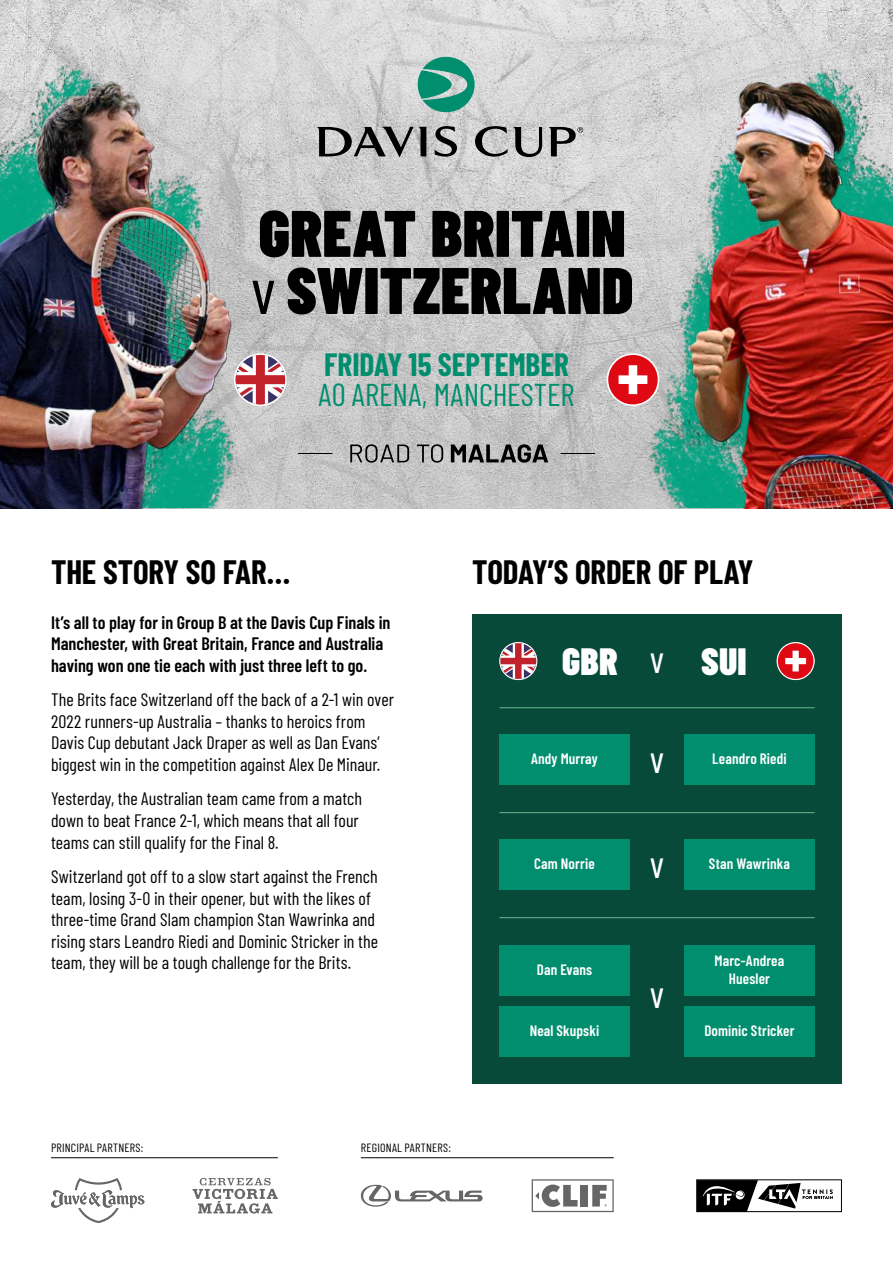
<style>
.page{position:relative;width:893px;height:1263px;background:#fff}
.page>*{position:absolute;margin:0;border:0;box-sizing:border-box;transform-origin:0 0}
.t1{font:900 65.7px/57.2px "Barlow Condensed";color:#000}
.t2{font:900 37.95px "Barlow Condensed";letter-spacing:.005em;color:#fff}
.t3{font:37.95px "Barlow Condensed";color:#fff}
.t4{font:700 33px "Barlow Condensed";letter-spacing:-.005em;color:#000}
.t5{font:31.5px "Barlow Condensed";color:#008e6f}
.t6{font:700 31.5px "Barlow Condensed";letter-spacing:-.005em;color:#008e6f}
.t7{font:18px/21.6px "Barlow Condensed";color:#000}
.t8{font:600 18px/21.6px "Barlow Condensed";color:#000}
.t9{font:600 15px/18px "Barlow Condensed";letter-spacing:.01em;color:#fff;text-align:center}
.t10{font:12px "Barlow Condensed";letter-spacing:.02em;color:#000}
.s1{font-weight:400}
</style>
<div class="page">
<div style="left:472px;top:614px;width:370px;height:469px;background:#074a3a"></div>
<hr style="left:499px;top:812px;width:316px;height:1px;background:#65bb92">
<hr style="left:499px;top:707px;width:316px;height:1px;background:#65bb92">
<hr style="left:499px;top:917px;width:316px;height:1px;background:#65bb92">
<div style="left:696px;top:1179px;width:146px;height:33px;border:1px solid #000"></div>
<svg style="left:697px;top:1180px;width:136px;height:32px"></svg>
<svg style="left:532px;top:1179px;width:82px;height:33px"></svg>
<svg style="left:51px;top:1178px;width:93px;height:45px"></svg>
<svg style="left:193px;top:1178px;width:85px;height:35px"></svg>
<svg style="left:361px;top:1185px;width:122px;height:22px"></svg>
<hr style="left:51px;top:1157px;width:227px;height:1px;background:#000">
<hr style="left:361px;top:1157px;width:253px;height:1px;background:#000">
<div style="left:499px;top:735px;width:131px;height:50px;background:#008e6f"></div>
<div style="left:499px;top:840px;width:131px;height:50px;background:#008e6f"></div>
<div style="left:499px;top:1006px;width:131px;height:50px;background:#008e6f"></div>
<div style="left:499px;top:945px;width:131px;height:50px;background:#008e6f"></div>
<div style="left:684px;top:735px;width:131px;height:50px;background:#008e6f"></div>
<div style="left:684px;top:840px;width:131px;height:50px;background:#008e6f"></div>
<div style="left:684px;top:1006px;width:131px;height:50px;background:#008e6f"></div>
<div style="left:684px;top:945px;width:131px;height:50px;background:#008e6f"></div>
<svg style="left:499px;top:642px;width:38px;height:38px"></svg>
<svg style="left:505px;top:643px;width:24px;height:36px"></svg>
<img style="left:499px;top:647px;width:6px;height:28px">
<img style="left:529px;top:645px;width:8px;height:32px">
<svg style="left:777px;top:642px;width:38px;height:38px"></svg>
<img style="left:0;top:0;width:893px;height:508px">
<img style="left:2px;top:48px;width:161px;height:9px">
<img style="left:591px;top:386px;width:23px;height:122px">
<img style="left:0;top:57px;width:304px;height:451px">
<img style="left:614px;top:44px;width:279px;height:464px">
<svg style="left:434px;top:126px;width:23px;height:31px"></svg>
<svg style="left:475px;top:126px;width:67px;height:31px;background:#959595"></svg>
<svg style="left:317px;top:127px;width:109px;height:30px;background:#828282"></svg>
<svg style="left:418px;top:57px;width:57px;height:55px;background:#4ea894"></svg>
<svg style="left:548px;top:127px;width:35px;height:29px"></svg>
<svg style="left:607px;top:353px;width:52px;height:53px"></svg>
<svg style="left:242px;top:355px;width:33px;height:49px"></svg>
<img style="left:234px;top:353px;width:8px;height:53px">
<img style="left:275px;top:353px;width:12px;height:53px">
<svg style="left:350px;top:444px;width:59px;height:19px"></svg>
<svg style="left:417px;top:444px;width:26px;height:19px"></svg>
<svg style="left:451px;top:444px;width:97px;height:19px;background:#696969"></svg>
<hr style="left:560px;top:453px;width:35px;height:1px;background:#000">
<hr style="left:298px;top:453px;width:34px;height:1px;background:#000">
<h1 class="t1" style="left:251px;top:206px;width:384px">GREAT BRITAIN <span class="s1">v</span> SWITZERLAND</h1>
<h3 class="t6" style="left:324px;top:347px;width:246px">FRIDAY 15 SEPTEMBER</h3>
<h3 class="t5" style="left:319px;top:377px;width:257px">A0 ARENA, MANCHESTER</h3>
<h3 class="t4" style="left:51px;top:560px;width:241px">THE STORY SO FAR…</h3>
<p class="t8" style="left:51px;top:613px;width:341px">It’s all to play for in Group B at the Davis Cup Finals in<br>Manchester, with Great Britain, France and Australia having won one tie each with just three left to go.</p>
<p class="t7" style="left:51px;top:690px;width:344px">The Brits face Switzerland off the back of a 2-1 win over 2022 runners-up Australia – thanks to heroics from Davis Cup debutant Jack Draper as well as Dan Evans’ biggest win in the competition against Alex De Minaur.</p>
<p class="t7" style="left:51px;top:790px;width:313px">Yesterday, the Australian team came from a match down to beat France 2-1, which means that all four teams can still qualify for the Final 8.</p>
<p class="t7" style="left:51px;top:867px;width:329px">Switzerland got off to a slow start against the French team, losing 3-0 in their opener, but with the likes of three-time Grand Slam champion Stan Wawrinka and rising stars Leandro Riedi and Dominic Stricker in the team, they will be a tough challenge for the Brits.</p>
<h3 class="t4" style="left:472px;top:560px;width:283px">TODAY’S ORDER OF PLAY</h3>
<h2 class="t2" style="left:562px;top:639px;width:57px">GBR</h2>
<h2 class="t2" style="left:701px;top:639px;width:47px">SUI</h2>
<h2 class="t3" style="left:650px;top:644px;width:16px">v</h2>
<p class="t9" style="left:531px;top:752px;width:68px">Andy Murray</p>
<h2 class="t3" style="left:650px;top:744px;width:16px">v</h2>
<p class="t9" style="left:712px;top:752px;width:76px">Leandro Riedi</p>
<p class="t9" style="left:534px;top:856px;width:62px">Cam Norrie</p>
<h2 class="t3" style="left:650px;top:849px;width:16px">v</h2>
<p class="t9" style="left:709px;top:856px;width:83px">Stan Wawrinka</p>
<p class="t9" style="left:537px;top:962px;width:57px">Dan Evans</p>
<p class="t9" style="left:715px;top:953px;width:71px">Marc-Andrea<br>Huesler</p>
<h2 class="t3" style="left:650px;top:979px;width:16px">v</h2>
<p class="t9" style="left:530px;top:1023px;width:71px">Neal Skupski</p>
<p class="t9" style="left:704px;top:1023px;width:91px">Dominic Stricker</p>
<p class="t10" style="left:51px;top:1142px;width:94px">PRINCIPAL PARTNERS:</p>
<p class="t10" style="left:361px;top:1142px;width:92px">REGIONAL PARTNERS:</p>
</div>
